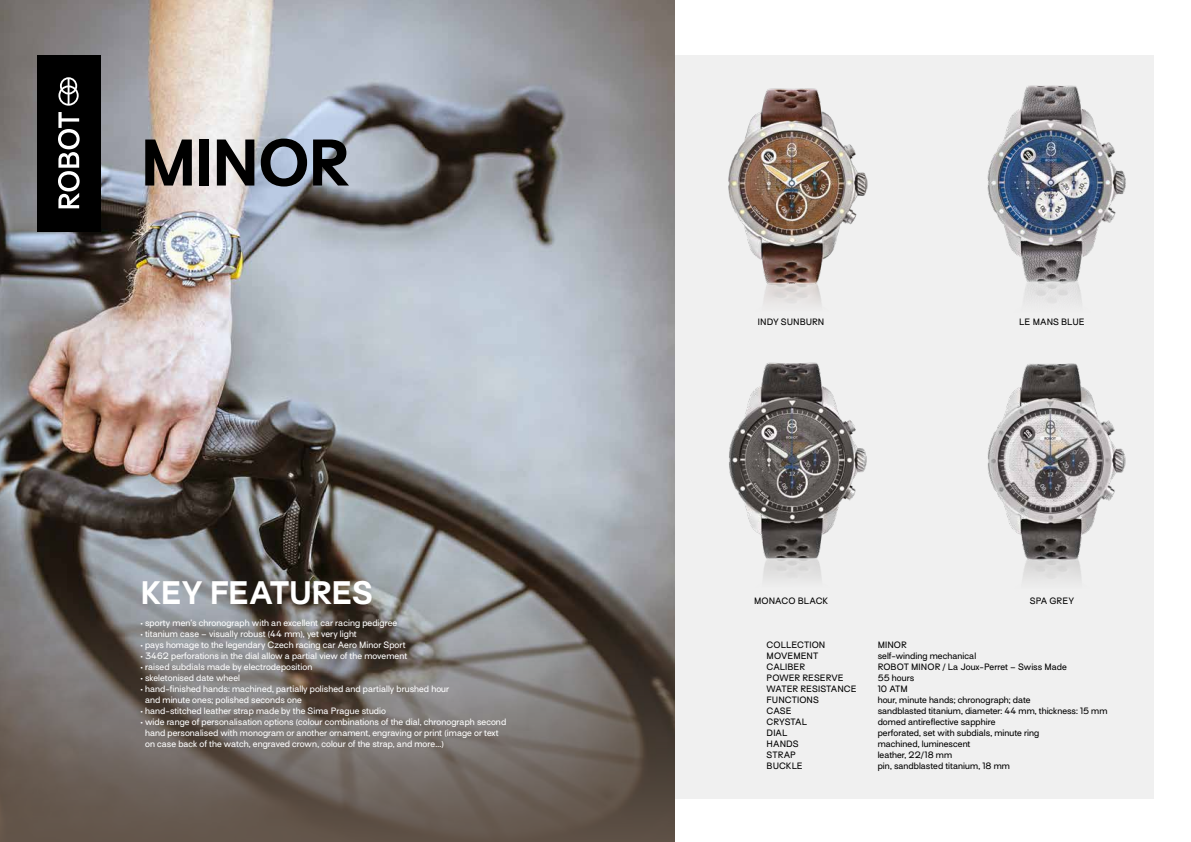
<style>
.page{position:relative;width:1191px;height:842px;background:#fff}
.page>*{position:absolute;margin:0;border:0;box-sizing:border-box;transform-origin:0 0}
.t1{font:700 60.5px "Surt";letter-spacing:-.02em;color:#000}
.t2{font:700 30px "Surt";letter-spacing:-.02em;color:#fff}
.t3{font:8.5px/11px "Surt";letter-spacing:.005em;color:#fff}
.t4{font:8.5px "Surt";letter-spacing:.005em;color:#000}
</style>
<div class="page">
<div style="left:0;top:0;width:1191px;height:799px;background:#f0f0f0"></div>
<div style="left:1154px;top:0;width:37px;height:842px;background:#fff"></div>
<div style="left:0;top:0;width:1191px;height:55px;background:#fff"></div>
<img style="left:0;top:0;width:675px;height:571px">
<svg style="left:0;top:571px;width:675px;height:271px;background:#6f6863"></svg>
<div style="left:37px;top:55px;width:64px;height:176px;background:#000"></div>
<svg style="left:58px;top:112px;width:22px;height:96px"></svg>
<svg style="left:58px;top:77px;width:21px;height:29px"></svg>
<img style="left:662px;top:282px;width:159px;height:127px">
<img style="left:705px;top:88px;width:163px;height:210px">
<img style="left:987px;top:85px;width:139px;height:218px">
<img style="left:660px;top:554px;width:15px;height:142px">
<img style="left:701px;top:338px;width:166px;height:241px">
<img style="left:987px;top:363px;width:139px;height:200px">
<h1 class="t1" style="left:140px;top:124px;width:211px">MINOR</h1>
<h2 class="t2" style="left:140px;top:573px;width:234px">KEY FEATURES</h2>
<p class="t3" style="left:140px;top:618px;width:258px">• sporty men’s chronograph with an excellent car racing pedigree</p>
<p class="t3" style="left:140px;top:629px;width:218px">• titanium case – visually robust (44 mm), yet very light</p>
<p class="t3" style="left:140px;top:640px;width:267px">• pays homage to the legendary Czech racing car Aero Minor Sport</p>
<p class="t3" style="left:140px;top:651px;width:268px">• 3462 perforations in the dial allow a partial view of the movement</p>
<p class="t3" style="left:140px;top:662px;width:173px">• raised subdials made by electrodeposition</p>
<p class="t3" style="left:140px;top:673px;width:101px">• skeletonised date wheel</p>
<p class="t3" style="left:145px;top:684px;width:305px;text-indent:-5px">• hand-finished hands: machined, partially polished and partially brushed hour and minute ones; polished seconds one</p>
<p class="t3" style="left:140px;top:706px;width:247px">• hand-stitched leather strap made by the Sima Prague studio</p>
<p class="t3" style="left:145px;top:717px;width:362px;text-indent:-5px">• wide range of personalisation options (colour combinations of the dial, chronograph second hand personalised with monogram or another ornament, engraving or print (image or text on case back of the watch, engraved crown, colour of the strap, and more...)</p>
<p class="t4" style="left:758px;top:316px;width:68px">INDY SUNBURN</p>
<p class="t4" style="left:1019px;top:316px;width:67px">LE MANS BLUE</p>
<p class="t4" style="left:754px;top:595px;width:76px">MONACO BLACK</p>
<p class="t4" style="left:1030px;top:595px;width:46px">SPA GREY</p>
<p class="t4" style="left:766px;top:639px;width:60px">COLLECTION</p>
<p class="t4" style="left:877px;top:639px;width:31px">MINOR</p>
<p class="t4" style="left:766px;top:650px;width:53px">MOVEMENT</p>
<p class="t4" style="left:877px;top:650px;width:100px">self-winding mechanical</p>
<p class="t4" style="left:766px;top:661px;width:40px">CALIBER</p>
<p class="t4" style="left:877px;top:661px;width:191px">ROBOT MINOR / La Joux-Perret – Swiss Made</p>
<p class="t4" style="left:766px;top:672px;width:79px">POWER RESERVE</p>
<p class="t4" style="left:877px;top:672px;width:38px">55 hours</p>
<p class="t4" style="left:766px;top:683px;width:92px">WATER RESISTANCE</p>
<p class="t4" style="left:877px;top:683px;width:32px">10 ATM</p>
<p class="t4" style="left:766px;top:694px;width:54px">FUNCTIONS</p>
<p class="t4" style="left:877px;top:694px;width:154px">hour, minute hands; chronograph; date</p>
<p class="t4" style="left:766px;top:705px;width:27px">CASE</p>
<p class="t4" style="left:877px;top:705px;width:231px">sandblasted titanium, diameter: 44 mm, thickness: 15 mm</p>
<p class="t4" style="left:766px;top:716px;width:42px">CRYSTAL</p>
<p class="t4" style="left:877px;top:716px;width:119px">domed antireflective sapphire</p>
<p class="t4" style="left:766px;top:727px;width:22px">DIAL</p>
<p class="t4" style="left:877px;top:727px;width:163px">perforated, set with subdials, minute ring</p>
<p class="t4" style="left:766px;top:738px;width:33px">HANDS</p>
<p class="t4" style="left:877px;top:738px;width:94px">machined, luminescent</p>
<p class="t4" style="left:766px;top:749px;width:31px">STRAP</p>
<p class="t4" style="left:877px;top:749px;width:76px">leather, 22/18 mm</p>
<p class="t4" style="left:766px;top:760px;width:38px">BUCKLE</p>
<p class="t4" style="left:877px;top:760px;width:134px">pin, sandblasted titanium, 18 mm</p>
</div>
